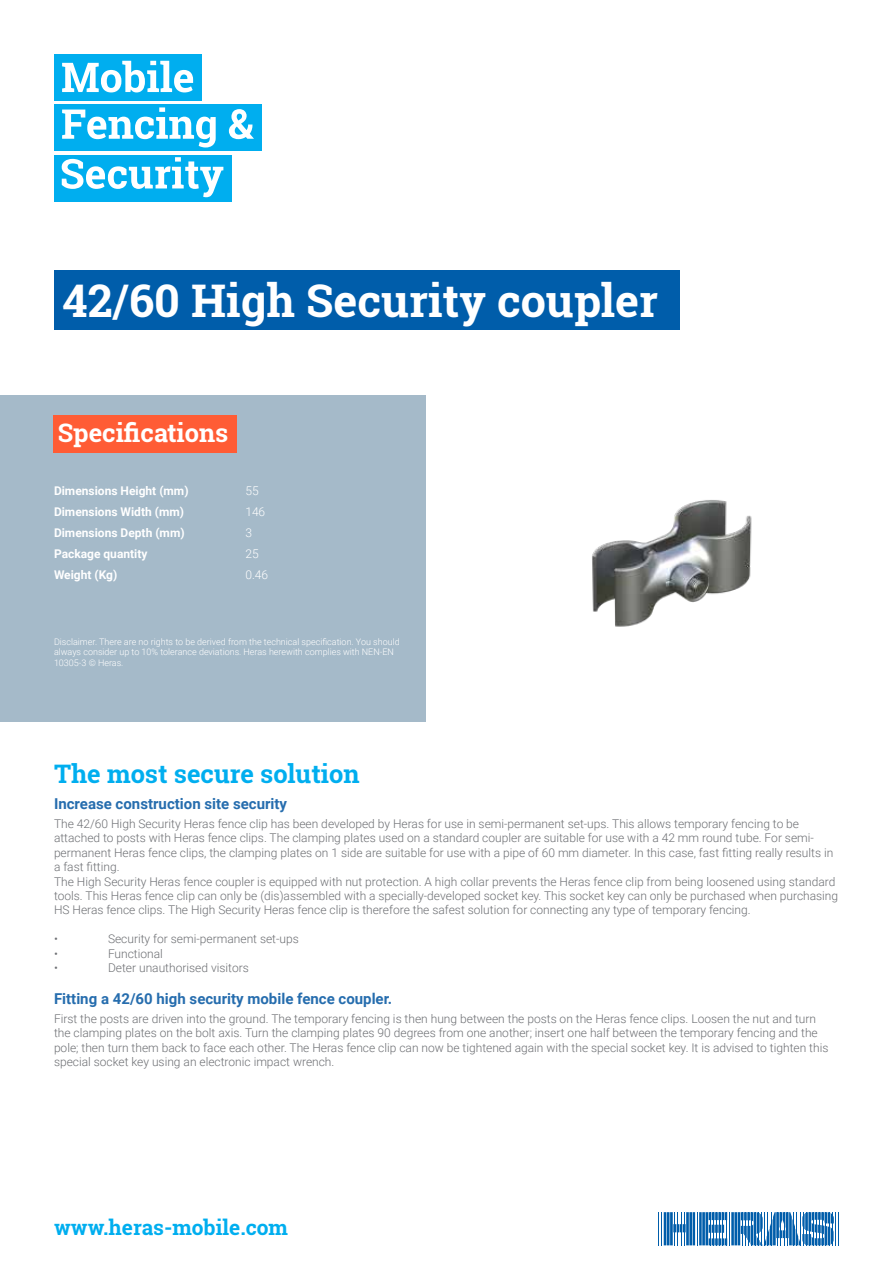
<style>
.page{position:relative;width:893px;height:1263px;background:#fff}
.page>*{position:absolute;margin:0;border:0;box-sizing:border-box;transform-origin:0 0}
.t1{font:700 45px "Roboto Slab";color:#fff}
.t2{font:700 25.5px "Roboto Slab";color:#00aeef}
.t3{font:700 25.5px "Roboto Slab";color:#fff}
.t4{font:700 21px "Roboto Slab";color:#00aeef}
.t5{font:700 15px "Roboto";color:#266dae}
.t6{font:300 12px/14.4px "Roboto";color:#6d6f73}
.t7{font:700 12px "Roboto";color:#fff}
.t8{font:300 12px "Roboto";color:#fff}
.t9{font:300 9px/10.8px "Roboto";color:#fff}
</style>
<div class="page">
<hr style="left:658px;top:1212px;width:1px;height:33px;background:#005daa">
<hr style="left:661px;top:1212px;width:1px;height:33px;background:#005daa">
<hr style="left:697px;top:1212px;width:1px;height:33px;background:#005daa">
<hr style="left:835px;top:1212px;width:1px;height:33px;background:#005daa">
<hr style="left:838px;top:1212px;width:1px;height:33px;background:#005daa">
<svg style="left:664px;top:1212px;width:31px;height:33px"></svg>
<hr style="left:705px;top:1212px;width:3px;height:33px;background:#005daa">
<hr style="left:702px;top:1212px;width:3px;height:33px;background:#005daa">
<hr style="left:699px;top:1212px;width:3px;height:33px;background:#005daa">
<svg style="left:709px;top:1212px;width:125px;height:33px"></svg>
<div style="left:54px;top:54px;width:147px;height:47px;background:#00aeef"></div>
<div style="left:54px;top:104px;width:207px;height:47px;background:#00aeef"></div>
<div style="left:54px;top:155px;width:177px;height:46px;background:#00aeef"></div>
<svg style="left:62px;top:61px;width:131px;height:31px"></svg>
<svg style="left:62px;top:107px;width:154px;height:40px"></svg>
<svg style="left:229px;top:109px;width:25px;height:30px"></svg>
<svg style="left:62px;top:157px;width:161px;height:40px"></svg>
<img style="left:592px;top:500px;width:160px;height:127px">
<div style="left:54px;top:270px;width:625px;height:59px;background:#005daa"></div>
<div style="left:0;top:396px;width:426px;height:326px;background:#a5bac9"></div>
<div style="left:54px;top:415px;width:183px;height:38px;background:#ff5c35"></div>
<h1 class="t1" style="left:63px;top:270px;width:597px">42/60 High Security coupler</h1>
<h2 class="t3" style="left:58px;top:415px;width:172px">Specifications</h2>
<p class="t7" style="left:54px;top:482px;width:136px">Dimensions Height (mm)</p>
<p class="t8" style="left:245px;top:482px;width:15px">55</p>
<p class="t7" style="left:54px;top:503px;width:132px">Dimensions Width (mm)</p>
<p class="t8" style="left:245px;top:503px;width:21px">146</p>
<p class="t7" style="left:54px;top:524px;width:132px">Dimensions Depth (mm)</p>
<p class="t8" style="left:245px;top:524px;width:8px">3</p>
<p class="t7" style="left:54px;top:545px;width:95px">Package quantity</p>
<p class="t8" style="left:245px;top:545px;width:15px">25</p>
<p class="t7" style="left:54px;top:566px;width:65px">Weight (Kg)</p>
<p class="t8" style="left:245px;top:566px;width:24px">0.46</p>
<p class="t9" style="left:54px;top:636px;width:347px">Disclaimer. There are no rights to be derived from the technical specification. You should always consider up to 10% tolerance deviations. Heras herewith complies with NEN-EN<br>10305-3 © Heras.</p>
<h2 class="t2" style="left:54px;top:756px;width:307px">The most secure solution</h2>
<p class="t5" style="left:54px;top:793px;width:235px">Increase construction site security</p>
<p class="t6" style="left:54px;top:816px;width:786px">The 42/60 High Security Heras fence clip has been developed by Heras for use in semi-permanent set-ups. This allows temporary fencing to be attached to posts with Heras fence clips. The clamping plates used on a standard coupler are suitable for use with a 42 mm round tube. For semi&shy;permanent Heras fence clips, the clamping plates on 1 side are suitable for use with a pipe of 60 mm diameter. In this case, fast fitting really results in a fast fitting.<br>The High Security Heras fence coupler is equipped with nut protection. A high collar prevents the Heras fence clip from being loosened using standard tools. This Heras fence clip can only be (dis)assembled with a specially-developed socket key. This socket key can only be purchased when purchasing HS Heras fence clips. The High Security Heras fence clip is therefore the safest solution for connecting any type of temporary fencing.</p>
<p class="t6" style="left:54px;top:931px;width:5px">•</p>
<p class="t6" style="left:108px;top:931px;width:192px">Security for semi-permanent set-ups</p>
<p class="t6" style="left:54px;top:946px;width:5px">•</p>
<p class="t6" style="left:108px;top:946px;width:56px">Functional</p>
<p class="t6" style="left:54px;top:960px;width:5px">•</p>
<p class="t6" style="left:108px;top:960px;width:142px">Deter unauthorised visitors</p>
<p class="t5" style="left:54px;top:988px;width:340px">Fitting a 42/60 high security mobile fence coupler.</p>
<p class="t6" style="left:54px;top:1011px;width:776px">First the posts are driven into the ground. The temporary fencing is then hung between the posts on the Heras fence clips. Loosen the nut and turn the clamping plates on the bolt axis. Turn the clamping plates 90 degrees from one another; insert one half between the temporary fencing and the pole; then turn them back to face each other. The Heras fence clip can now be tightened again with the special socket key. It is advised to tighten this special socket key using an electronic impact wrench.</p>
<h3 class="t4" style="left:54px;top:1213px;width:236px">www.heras-mobile.com</h3>
</div>
